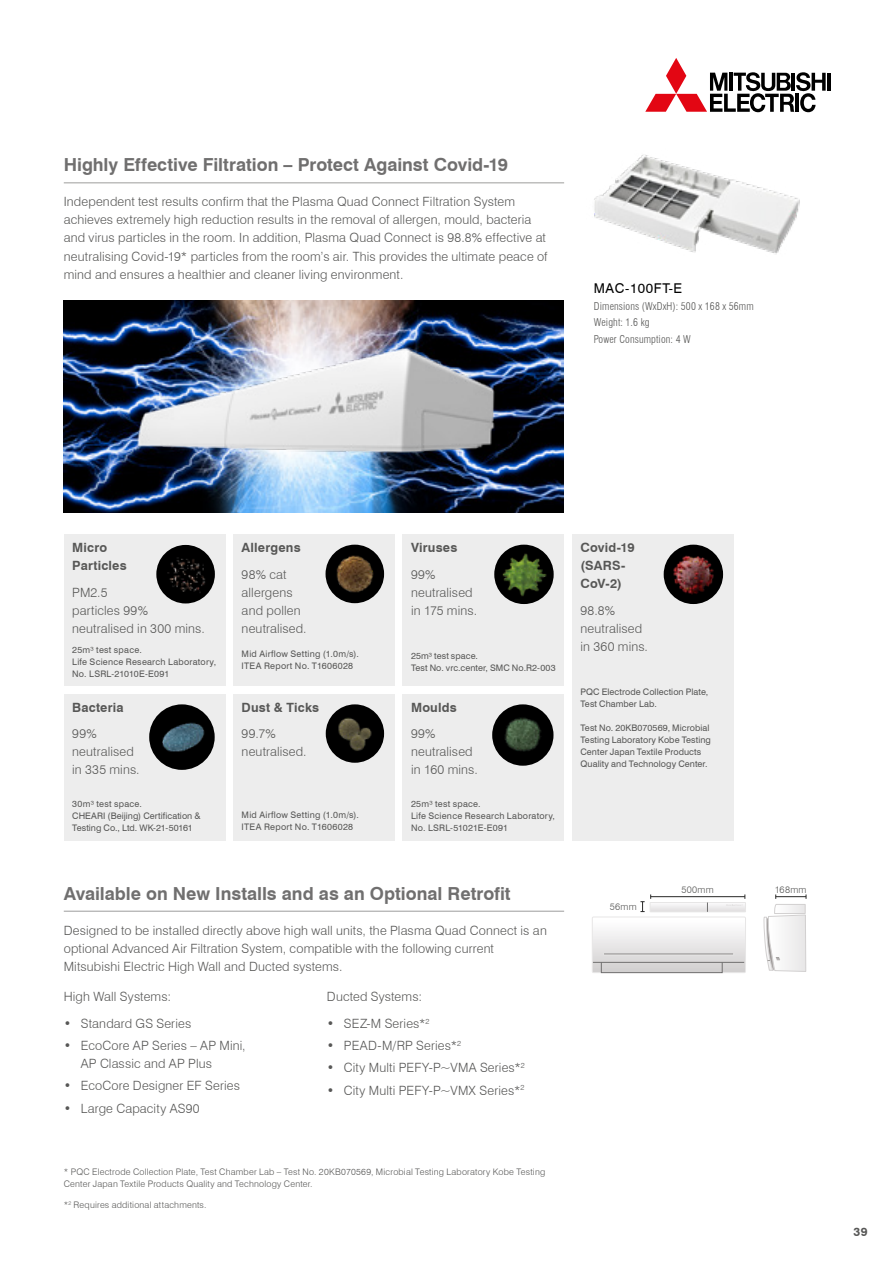
<style>
.page{position:relative;width:893px;height:1263px;background:#fff}
.page>*{position:absolute;margin:0;border:0;box-sizing:border-box;transform-origin:0 0}
.t1{font:700 18px "Swiss 721 BT";color:#706f6f}
.t2{font:13.5px "Swiss 721 BT";letter-spacing:.04em;color:#000}
.t3{font:300 12.75px/18px "Swiss 721 BT";letter-spacing:.01em;color:#575756}
.t4{font:700 12.75px/18px "Swiss 721 BT";letter-spacing:.015em;color:#575756}
.t5{font:700 12px "Swiss 721 BT";color:#575756}
.t6{font:300 condensed 10.5px/16.5px "Swiss 721 BT";letter-spacing:.01em;color:#575756}
.t7{font:300 9.45px "Swiss 721 BT";letter-spacing:.03em;color:#575756}
.t8{font:9px/12px "Swiss 721 BT";letter-spacing:.015em;color:#575756}
.t9{font:300 9px/12px "Swiss 721 BT";letter-spacing:.025em;color:#575756}
</style>
<div class="page">
<div style="left:572px;top:534px;width:161px;height:306px;background:#ededed"></div>
<div style="left:664px;top:545px;width:59px;height:59px;background:#000;border-radius:50%"></div>
<img style="left:672px;top:555px;width:42px;height:41px">
<hr style="left:64px;top:182px;width:500px;height:1px;background:#9d9d9c">
<img style="left:594px;top:155px;width:206px;height:99px">
<img style="left:64px;top:300px;width:500px;height:213px">
<img style="left:79px;top:313px;width:468px;height:183px">
<div style="left:403px;top:534px;width:161px;height:151px;background:#ededed"></div>
<div style="left:494px;top:545px;width:60px;height:59px;background:#000;border-radius:50%"></div>
<img style="left:500px;top:550px;width:48px;height:49px">
<div style="left:64px;top:534px;width:161px;height:152px;background:#ededed"></div>
<div style="left:156px;top:545px;width:59px;height:58px;background:#000;border-radius:50%"></div>
<img style="left:163px;top:553px;width:45px;height:42px">
<div style="left:233px;top:534px;width:162px;height:152px;background:#ededed"></div>
<div style="left:326px;top:545px;width:58px;height:58px;background:#000;border-radius:50%"></div>
<img style="left:334px;top:553px;width:40px;height:42px">
<div style="left:233px;top:694px;width:162px;height:146px;background:#ededed"></div>
<div style="left:326px;top:704px;width:58px;height:59px;background:#000;border-radius:50%"></div>
<img style="left:334px;top:712px;width:42px;height:43px">
<div style="left:64px;top:694px;width:161px;height:146px;background:#ededed"></div>
<div style="left:149px;top:704px;width:66px;height:66px;background:#000;border-radius:50%"></div>
<img style="left:162px;top:722px;width:47px;height:35px">
<div style="left:403px;top:694px;width:161px;height:146px;background:#ededed"></div>
<div style="left:492px;top:704px;width:61px;height:62px;background:#000;border-radius:50%"></div>
<img style="left:505px;top:717px;width:36px;height:35px">
<hr style="left:64px;top:911px;width:500px;height:1px;background:#9d9d9c">
<svg style="left:763px;top:894px;width:44px;height:78px"></svg>
<svg style="left:592px;top:894px;width:154px;height:79px"></svg>
<svg style="left:645px;top:58px;width:181px;height:54px"></svg>
<hr style="left:827px;top:73px;width:4px;height:18px;background:#000">
<h1 class="t1" style="left:64px;top:154px;width:446px">Highly Effective Filtration – Protect Against Covid-19</h1>
<p class="t3" style="left:64px;top:193px;width:485px">Independent test results confirm that the Plasma Quad Connect Filtration System achieves extremely high reduction results in the removal of allergen, mould, bacteria and virus particles in the room. In addition, Plasma Quad Connect is 98.8% effective at neutralising Covid-19* particles from the room’s air. This provides the ultimate peace of mind and ensures a healthier and cleaner living environment.</p>
<p class="t2" style="left:594px;top:280px;width:90px">MAC-100FT-E</p>
<p class="t6" style="left:594px;top:298px;width:161px">Dimensions (WxDxH): 500 x 168 x 56mm<br>Weight: 1.6 kg<br>Power Consumption: 4 W</p>
<p class="t4" style="left:72px;top:539px;width:56px">Micro<br>Particles</p>
<p class="t3" style="left:72px;top:583px;width:134px">PM2.5<br>particles 99% neutralised in 300 mins.</p>
<p class="t8" style="left:72px;top:644px;width:146px">25m³ test space.<br>Life Science Research Laboratory,<br>No. LSRL-21010E-E091</p>
<p class="t4" style="left:72px;top:698px;width:53px">Bacteria</p>
<p class="t3" style="left:72px;top:725px;width:69px">99% neutralised in 335 mins.</p>
<p class="t8" style="left:72px;top:798px;width:130px">30m³ test space.<br>CHEARI (Beijing) Certification &amp;<br>Testing Co., Ltd. WK-21-50161</p>
<p class="t4" style="left:242px;top:539px;width:60px">Allergens</p>
<p class="t3" style="left:242px;top:565px;width:67px">98% cat allergens and pollen neutralised.</p>
<p class="t8" style="left:242px;top:647px;width:119px">Mid Airflow Setting (1.0m/s).<br>ITEA Report No. T1606028</p>
<p class="t4" style="left:242px;top:698px;width:79px">Dust &amp; Ticks</p>
<p class="t3" style="left:242px;top:725px;width:67px">99.7% neutralised.</p>
<p class="t8" style="left:242px;top:809px;width:119px">Mid Airflow Setting (1.0m/s).<br>ITEA Report No. T1606028</p>
<p class="t4" style="left:411px;top:539px;width:48px">Viruses</p>
<p class="t3" style="left:411px;top:565px;width:68px">99% neutralised in 175 mins.</p>
<p class="t8" style="left:411px;top:650px;width:146px">25m³ test space.<br>Test No. vrc.center, SMC No.R2-003</p>
<p class="t4" style="left:411px;top:698px;width:47px">Moulds</p>
<p class="t3" style="left:411px;top:725px;width:68px">99% neutralised in 160 mins.</p>
<p class="t8" style="left:411px;top:798px;width:146px">25m³ test space.<br>Life Science Research Laboratory,<br>No. LSRL-51021E-E091</p>
<h1 class="t1" style="left:64px;top:882px;width:448px">Available on New Installs and as an Optional Retrofit</h1>
<p class="t3" style="left:64px;top:921px;width:485px">Designed to be installed directly above high wall units, the Plasma Quad Connect is an optional Advanced Air Filtration System, compatible with the following current<br>Mitsubishi Electric High Wall and Ducted systems.</p>
<p class="t3" style="left:64px;top:988px;width:109px">High Wall Systems:</p>
<p class="t3" style="left:64px;top:1014px;width:129px">• Standard GS Series</p>
<p class="t3" style="left:81px;top:1036px;width:166px;text-indent:-17px">• EcoCore AP Series – AP Mini,<br>AP Classic and AP Plus</p>
<p class="t3" style="left:64px;top:1077px;width:178px">• EcoCore Designer EF Series</p>
<p class="t3" style="left:64px;top:1099px;width:138px">• Large Capacity AS90</p>
<p class="t3" style="left:327px;top:988px;width:97px">Ducted Systems:</p>
<p class="t3" style="left:327px;top:1014px;width:104px">• SEZ-M Series*<sup>2</sup></p>
<p class="t3" style="left:327px;top:1036px;width:136px">• PEAD-M/RP Series*<sup>2</sup></p>
<p class="t3" style="left:327px;top:1059px;width:199px">• City Multi PEFY-P~VMA Series*<sup>2</sup></p>
<p class="t3" style="left:327px;top:1081px;width:199px">• City Multi PEFY-P~VMX Series*<sup>2</sup></p>
<p class="t9" style="left:64px;top:1166px;width:483px">* PQC Electrode Collection Plate, Test Chamber Lab – Test No. 20KB070569, Microbial Testing Laboratory Kobe Testing<br>Center Japan Textile Products Quality and Technology Center.</p>
<p class="t9" style="left:64px;top:1199px;width:144px">*<sup>2</sup> Requires additional attachments.</p>
<p class="t4" style="left:580px;top:539px;width:56px">Covid-19 (SARS-<br>CoV-2)</p>
<p class="t3" style="left:580px;top:601px;width:69px">98.8% neutralised in 360 mins.</p>
<p class="t8" style="left:580px;top:686px;width:129px">PQC Electrode Collection Plate,<br>Test Chamber Lab.</p>
<p class="t8" style="left:580px;top:722px;width:132px">Test No. 20KB070569, Microbial<br>Testing Laboratory Kobe Testing<br>Center Japan Textile Products<br>Quality and Technology Center.</p>
<p class="t7" style="left:610px;top:901px;width:28px">56mm</p>
<p class="t7" style="left:681px;top:884px;width:34px">500mm</p>
<p class="t7" style="left:775px;top:884px;width:33px">168mm</p>
<p class="t5" style="left:853px;top:1224px;width:15px">39</p>
</div>
